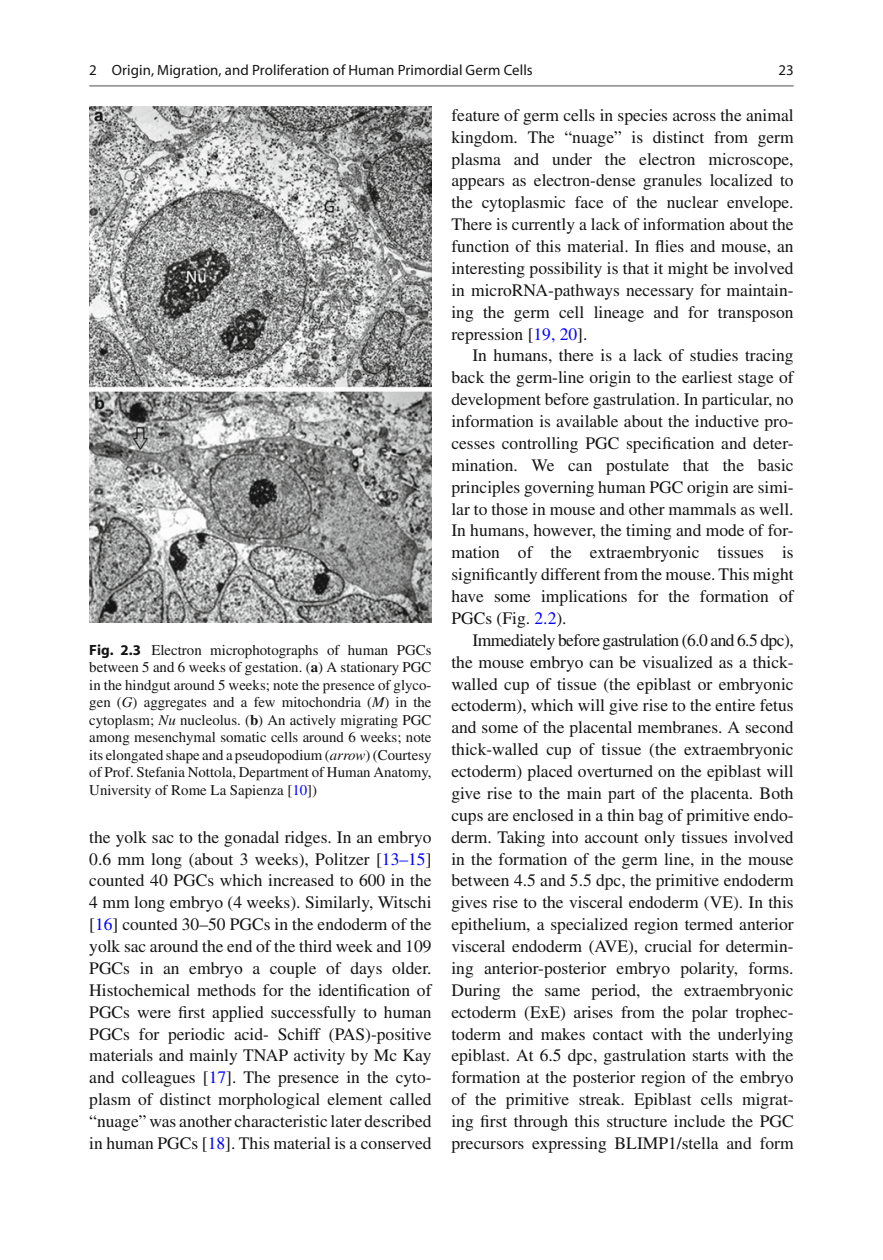
<style>
.page{position:relative;width:883px;height:1260px;background:#fff}
.page>*{position:absolute;margin:0;border:0;box-sizing:border-box;transform-origin:0 0}
.t1{font:17.5px/21.9px "Times";color:#131413;text-align:justify}
.t2{font:14.88px/17.5px "Times";color:#131413;text-align:justify}
.t3{font:14.88px "Myriad";letter-spacing:.005em;color:#131413}
.s1{font-family:"Myriad";font-weight:700}
.s2{font-weight:700}
.s3{font-style:italic}
.s4{color:#00f}
</style>
<div class="page">
<hr style="left:89px;top:85px;width:705px;height:2px;background:#989898">
<img style="left:89px;top:106px;width:343px;height:517px">
<p class="t3" style="left:89px;top:64px;width:445px">2 Origin, Migration, and Proliferation of Human Primordial Germ Cells</p>
<p class="t3" style="left:778px;top:64px;width:17px">23</p>
<p class="t2" style="left:89px;top:642px;width:344px"><span class="s1">Fig. 2.3</span> Electron microphotographs of human PGCs between 5 and 6 weeks of gestation. ( <span class="s2">a</span> ) A stationary PGC in the hindgut around 5 weeks; note the presence of glyco&shy;gen ( <span class="s3">G</span> ) aggregates and a few mitochondria ( <span class="s3">M</span> ) in the cytoplasm; <span class="s3">Nu</span> nucleolus. ( <span class="s2">b</span> ) An actively migrating PGC among mesenchymal somatic cells around 6 weeks; note its elongated shape and a pseudopodium ( <span class="s3">arrow</span> ) (Courtesy of Prof. Stefania Nottola, Department of Human Anatomy, University of Rome La Sapienza [ <span class="s4">10</span> ] )</p>
<p class="t1" style="left:89px;top:828px;width:344px">the yolk sac to the gonadal ridges. In an embryo 0.6 mm long (about 3 weeks), Politzer [ <span class="s4">13–15</span> ] counted 40 PGCs which increased to 600 in the 4 mm long embryo (4 weeks). Similarly, Witschi [ <span class="s4">16</span> ] counted 30–50 PGCs in the endoderm of the yolk sac around the end of the third week and 109<br>PGCs in an embryo a couple of days older.<br>Histochemical methods for the identi fi cation of PGCs were fi rst applied successfully to human PGCs for periodic acid- Schiff (PAS)-positive materials and mainly TNAP activity by Mc Kay and colleagues [ <span class="s4">17</span> ] . The presence in the cyto&shy;plasm of distinct morphological element called “nuage” was another characteristic later described in human PGCs [ <span class="s4">18</span> ] . This material is a conserved</p>
<p class="t1" style="left:451px;top:106px;width:344px">feature of germ cells in species across the animal kingdom. The “nuage” is distinct from germ plasma and under the electron microscope, appears as electron-dense granules localized to the cytoplasmic face of the nuclear envelope.<br>There is currently a lack of information about the function of this material. In fl ies and mouse, an interesting possibility is that it might be involved in microRNA-pathways necessary for maintain&shy;ing the germ cell lineage and for transposon repression [ <span class="s4">19, 20</span> ] .</p>
<p class="t1" style="left:451px;top:346px;width:344px;text-indent:21px">In humans, there is a lack of studies tracing back the germ-line origin to the earliest stage of development before gastrulation. In particular, no information is available about the inductive pro&shy;cesses controlling PGC speci fi cation and deter&shy;mination. We can postulate that the basic principles governing human PGC origin are simi&shy;lar to those in mouse and other mammals as well.<br>In humans, however, the timing and mode of for&shy;mation of the extraembryonic tissues is signi fi cantly different from the mouse. This might have some implications for the formation of PGCs (Fig. <span class="s4">2.2</span> ).</p>
<p class="t1" style="left:451px;top:631px;width:344px;text-indent:21px">Immediately before gastrulation (6.0 and 6.5 dpc), the mouse embryo can be visualized as a thick&shy;walled cup of tissue (the epiblast or embryonic ectoderm), which will give rise to the entire fetus and some of the placental membranes. A second thick-walled cup of tissue (the extraembryonic ectoderm) placed overturned on the epiblast will give rise to the main part of the placenta. Both cups are enclosed in a thin bag of primitive endo&shy;derm. Taking into account only tissues involved in the formation of the germ line, in the mouse between 4.5 and 5.5 dpc, the primitive endoderm gives rise to the visceral endoderm (VE). In this epithelium, a specialized region termed anterior visceral endoderm (AVE), crucial for determin&shy;ing anterior-posterior embryo polarity, forms.<br>During the same period, the extraembryonic ectoderm (ExE) arises from the polar trophec&shy;toderm and makes contact with the underlying epiblast. At 6.5 dpc, gastrulation starts with the formation at the posterior region of the embryo of the primitive streak. Epiblast cells migrat&shy;ing fi rst through this structure include the PGC precursors expressing BLIMP1/stella and form</p>
</div>
